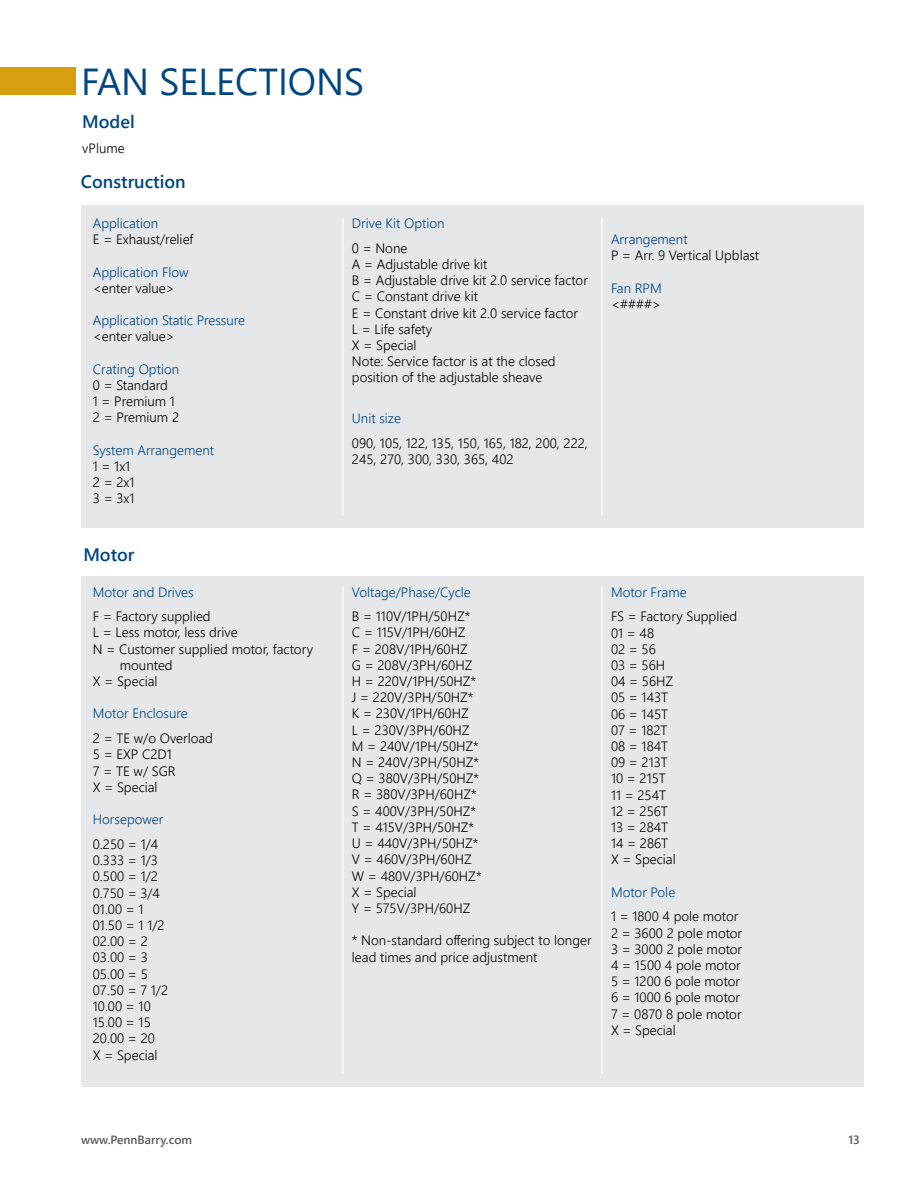
<style>
.page{position:relative;width:918px;height:1188px;background:#fff}
.page>*{position:absolute;margin:0;border:0;box-sizing:border-box;transform-origin:0 0}
.t1{font:37.5px "Segoe UI";color:#00467f}
.t2{font:600 18px "Segoe UI";color:#00467f}
.t3{font:300 13.5px/16.2px "Segoe UI";color:#000}
.t4{font:300 13.5px "Segoe UI";color:#00467f}
.t5{font:600 12px "Segoe UI";color:#58595b}
</style>
<div class="page">
<div style="left:0;top:68px;width:76px;height:27px;background:#d59f10"></div>
<div style="left:81px;top:205px;width:782px;height:323px;background:#e6e7e8"></div>
<hr style="left:342px;top:218px;width:2px;height:297px;background:#fff">
<hr style="left:601px;top:218px;width:2px;height:297px;background:#fff">
<div style="left:81px;top:576px;width:782px;height:510px;background:#e6e7e8"></div>
<hr style="left:342px;top:587px;width:2px;height:487px;background:#fff">
<hr style="left:601px;top:587px;width:2px;height:487px;background:#fff">
<h1 class="t1" style="left:81px;top:46px;width:285px">FAN SELECTIONS</h1>
<h2 class="t2" style="left:82px;top:105px;width:54px">Model</h2>
<p class="t3" style="left:82px;top:138px;width:44px">vPlume</p>
<h2 class="t2" style="left:81px;top:164px;width:106px">Construction</h2>
<p class="t4" style="left:93px;top:211px;width:67px">Application</p>
<p class="t3" style="left:93px;top:230px;width:102px">E = Exhaust/relief</p>
<p class="t4" style="left:93px;top:259px;width:97px">Application Flow</p>
<p class="t3" style="left:93px;top:279px;width:83px">&lt;enter value&gt;</p>
<p class="t4" style="left:93px;top:308px;width:154px">Application Static Pressure</p>
<p class="t3" style="left:93px;top:327px;width:83px">&lt;enter value&gt;</p>
<p class="t4" style="left:93px;top:356px;width:88px">Crating Option</p>
<p class="t3" style="left:93px;top:376px;width:88px">0 = Standard<br>1 = Premium 1<br>2 = Premium 2</p>
<p class="t4" style="left:93px;top:437px;width:123px">System Arrangement</p>
<p class="t3" style="left:93px;top:457px;width:43px">1 = 1x1<br>2 = 2x1<br>3 = 3x1</p>
<h2 class="t2" style="left:83px;top:538px;width:53px">Motor</h2>
<p class="t4" style="left:93px;top:579px;width:102px">Motor and Drives</p>
<p class="t3" style="left:93px;top:607px;width:119px">F = Factory supplied</p>
<p class="t3" style="left:93px;top:623px;width:146px">L = Less motor, less drive</p>
<p class="t3" style="left:93px;top:639px;width:222px">N = Customer supplied motor, factory</p>
<p class="t3" style="left:120px;top:656px;width:54px">mounted</p>
<p class="t3" style="left:93px;top:672px;width:66px">X = Special</p>
<p class="t4" style="left:93px;top:701px;width:96px">Motor Enclosure</p>
<p class="t3" style="left:93px;top:729px;width:122px">2 = TE w/o Overload<br>5 = EXP C2D1<br>7 = TE w/ SGR<br>X = Special</p>
<p class="t4" style="left:93px;top:807px;width:72px">Horsepower</p>
<p class="t3" style="left:93px;top:835px;width:77px">0.250 = 1/4<br>0.333 = 1/3<br>0.500 = 1/2<br>0.750 = 3/4<br>01.00 = 1<br>01.50 = 1 1/2<br>02.00 = 2<br>03.00 = 3<br>05.00 = 5<br>07.50 = 7 1/2<br>10.00 = 10<br>15.00 = 15<br>20.00 = 20<br>X = Special</p>
<p class="t4" style="left:352px;top:211px;width:94px">Drive Kit Option</p>
<p class="t3" style="left:352px;top:239px;width:238px">0 = None<br>A = Adjustable drive kit<br>B = Adjustable drive kit 2.0 service factor<br>C = Constant drive kit<br>E = Constant drive kit 2.0 service factor<br>L = Life safety<br>X = Special<br>Note: Service factor is at the closed position of the adjustable sheave</p>
<p class="t4" style="left:352px;top:406px;width:51px">Unit size</p>
<p class="t3" style="left:352px;top:434px;width:237px">090, 105, 122, 135, 150, 165, 182, 200, 222,<br>245, 270, 300, 330, 365, 402</p>
<p class="t4" style="left:352px;top:579px;width:120px">Voltage/Phase/Cycle</p>
<p class="t3" style="left:352px;top:607px;width:131px">B = 110V/1PH/50HZ*<br>C = 115V/1PH/60HZ<br>F = 208V/1PH/60HZ<br>G = 208V/3PH/60HZ<br>H = 220V/1PH/50HZ*<br>J = 220V/3PH/50HZ*<br>K = 230V/1PH/60HZ<br>L = 230V/3PH/60HZ<br>M = 240V/1PH/50HZ*<br>N = 240V/3PH/50HZ*<br>Q = 380V/3PH/50HZ*<br>R = 380V/3PH/60HZ*<br>S = 400V/3PH/50HZ*<br>T = 415V/3PH/50HZ*<br>U = 440V/3PH/50HZ*<br>V = 460V/3PH/60HZ<br>W = 480V/3PH/60HZ*<br>X = Special<br>Y = 575V/3PH/60HZ</p>
<p class="t3" style="left:352px;top:931px;width:241px">* Non-standard offering subject to longer lead times and price adjustment</p>
<p class="t4" style="left:611px;top:227px;width:78px">Arrangement</p>
<p class="t3" style="left:611px;top:246px;width:150px">P = Arr. 9 Vertical Upblast</p>
<p class="t4" style="left:611px;top:275px;width:52px">Fan RPM</p>
<p class="t3" style="left:611px;top:295px;width:52px">&lt;####&gt;</p>
<p class="t4" style="left:611px;top:579px;width:77px">Motor Frame</p>
<p class="t3" style="left:611px;top:607px;width:128px">FS = Factory Supplied<br>01 = 48<br>02 = 56<br>03 = 56H<br>04 = 56HZ<br>05 = 143T<br>06 = 145T<br>07 = 182T<br>08 = 184T<br>09 = 213T<br>10 = 215T<br>11 = 254T<br>12 = 256T<br>13 = 284T<br>14 = 286T<br>X = Special</p>
<p class="t4" style="left:611px;top:879px;width:66px">Motor Pole</p>
<p class="t3" style="left:611px;top:907px;width:133px">1 = 1800 4 pole motor<br>2 = 3600 2 pole motor<br>3 = 3000 2 pole motor<br>4 = 1500 4 pole motor<br>5 = 1200 6 pole motor<br>6 = 1000 6 pole motor<br>7 = 0870 8 pole motor<br>X = Special</p>
<p class="t5" style="left:81px;top:1129px;width:113px">www.PennBarry.com</p>
<p class="t5" style="left:848px;top:1129px;width:13px">13</p>
</div>
